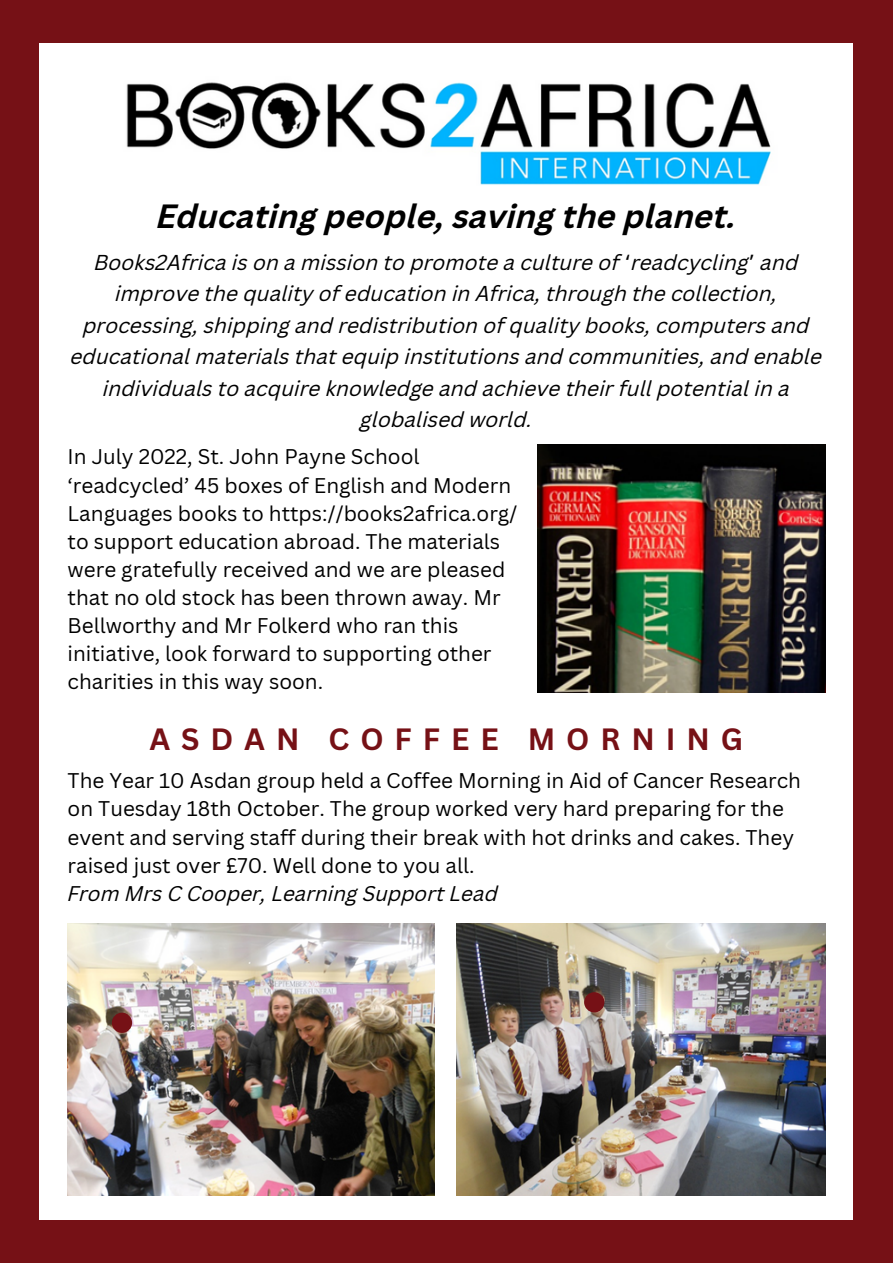
<style>
.page{position:relative;width:893px;height:1264px;background:#fff}
.page>*{position:absolute;margin:0;border:0;box-sizing:border-box;transform-origin:0 0}
.t1{font:italic 700 32.7px "Canva Sans";color:#000}
.t2{font:700 30px "Canva Sans";letter-spacing:.365em;color:#761116}
.t3{font:italic 21px/31.5px "Canva Sans";color:#000;text-align:center}
.t4{font:20.7px/28px "Canva Sans";color:#000}
.t5{font:italic 20.7px "Canva Sans";color:#000}
.s1{font-family:"Noto Sans Gurmukhi";font-style:normal}
</style>
<div class="page">
<div style="left:0;top:0;width:892px;height:1262px;background:#761116"></div>
<div style="left:39px;top:43px;width:813px;height:1176px;background:#fff"></div>
<img style="left:126px;top:82px;width:645px;height:103px">
<img style="left:537px;top:444px;width:288px;height:248px">
<img style="left:68px;top:923px;width:366px;height:272px">
<img style="left:456px;top:923px;width:369px;height:272px">
<div style="left:584px;top:992px;width:20px;height:20px;background:#761116;border-radius:50%"></div>
<div style="left:112px;top:1012px;width:20px;height:20px;background:#761116;border-radius:50%"></div>
<h1 class="t1" style="left:156px;top:203px;width:581px">Educating people, saving the planet.</h1>
<p class="t3" style="left:71px;top:248px;width:753px">Books2Africa is on a mission to promote a culture of <span class="s1">‘</span>readcycling<span class="s1">’</span> and improve the quality of education in Africa, through the collection, processing, shipping and redistribution of quality books, computers and educational materials that equip institutions and communities, and enable individuals to acquire knowledge and achieve their full potential in a globalised world.</p>
<p class="t4" style="left:68px;top:442px;width:451px">In July 2022, St. John Payne School ‘readcycled’ 45 boxes of English and Modern Languages books to https://books2africa.org/ to support education abroad. The materials were gratefully received and we are pleased that no old stock has been thrown away. Mr Bellworthy and Mr Folkerd who ran this initiative, look forward to supporting other charities in this way soon.</p>
<h2 class="t2" style="left:149px;top:717px;width:595px">ASDAN COFFEE MORNING</h2>
<p class="t4" style="left:68px;top:766px;width:734px">The Year 10 Asdan group held a Coffee Morning in Aid of Cancer Research on Tuesday 18th October. The group worked very hard preparing for the event and serving staff during their break with hot drinks and cakes. They raised just over £70. Well done to you all.</p>
<p class="t5" style="left:68px;top:885px;width:432px">From Mrs C Cooper, Learning Support Lead</p>
</div>
